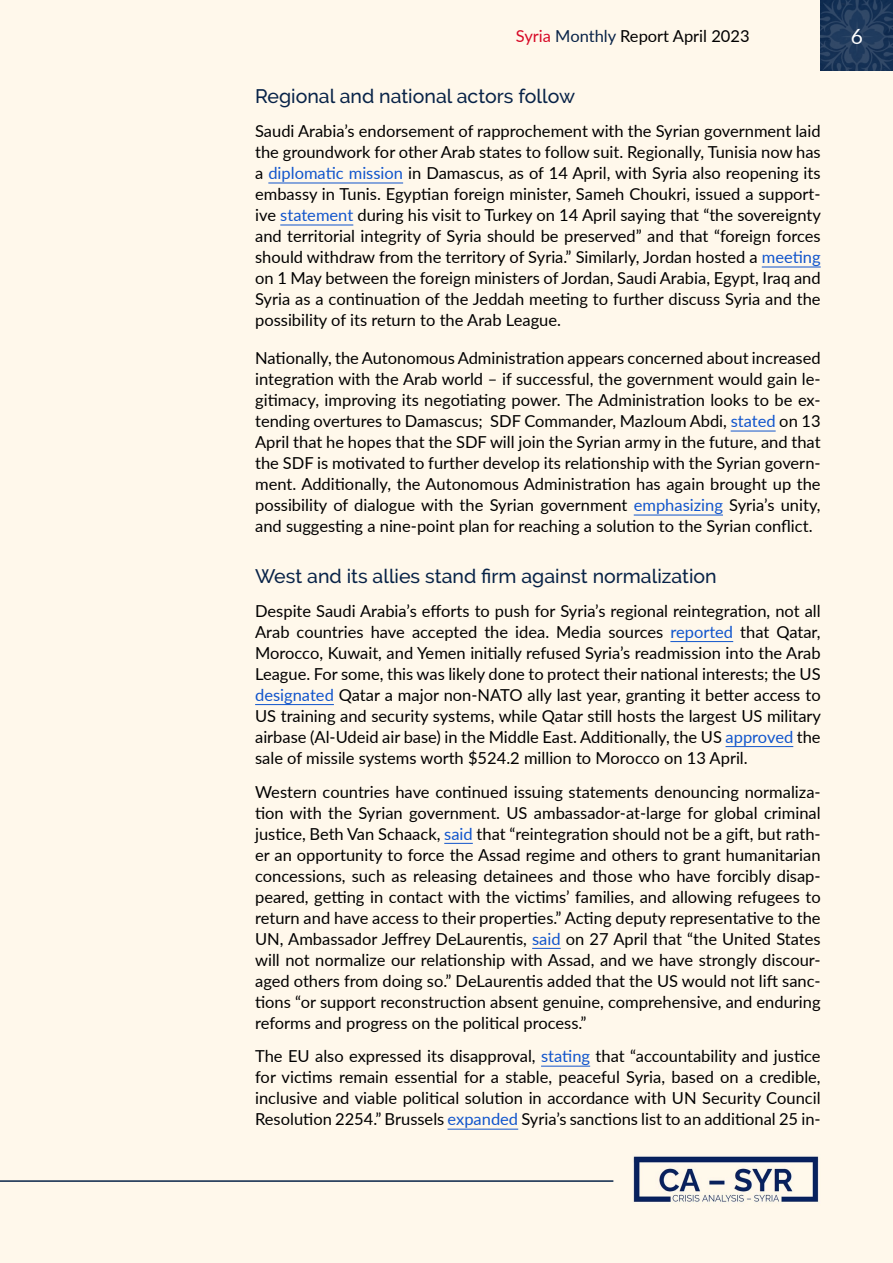
<style>
.page{position:relative;width:893px;height:1263px;background:#fff8eb}
.page>*{position:absolute;margin:0;border:0;box-sizing:border-box;transform-origin:0 0}
.t1{font:21px "Lato";color:#fff}
.t2{font:500 19.5px "Raleway";color:#082348}
.t3{font:16.5px/21px "Lato";color:#000;text-align:justify}
.s1{color:#d70926}
.s2{color:#082348}
.s3{color:#15c}
</style>
<div class="page">
<svg style="left:821px;top:0;width:72px;height:71px;background:#1f3a5b"></svg>
<hr style="left:0;top:1180px;width:613px;height:2px;background:#082348">
<img style="left:633px;top:1156px;width:186px;height:46px">
<hr style="left:268px;top:183px;width:135px;height:1px;background:#15c">
<hr style="left:280px;top:225px;width:73px;height:1px;background:#15c">
<hr style="left:762px;top:267px;width:59px;height:1px;background:#15c">
<hr style="left:731px;top:431px;width:45px;height:1px;background:#15c">
<hr style="left:634px;top:515px;width:89px;height:1px;background:#15c">
<hr style="left:670px;top:641px;width:63px;height:1px;background:#15c">
<hr style="left:255px;top:704px;width:79px;height:1px;background:#15c">
<hr style="left:726px;top:746px;width:67px;height:1px;background:#15c">
<svg style="left:444px;top:843px;width:29px;height:1px"></svg>
<svg style="left:532px;top:948px;width:29px;height:1px"></svg>
<hr style="left:541px;top:1066px;width:49px;height:1px;background:#15c">
<hr style="left:448px;top:1129px;width:70px;height:1px;background:#15c">
<p class="t3" style="left:516px;top:25px;width:235px"><span class="s1">Syria</span> <span class="s2">Monthly</span> Report April 2023</p>
<p class="t1" style="left:851px;top:21px;width:14px">6</p>
<p class="t2" style="left:255px;top:85px;width:321px">Regional and national actors follow</p>
<p class="t3" style="left:255px;top:120px;width:567px">Saudi Arabia’s endorsement of rapprochement with the Syrian government laid the groundwork for other Arab states to follow suit. Regionally, Tunisia now has a <span class="s3">diplomatic mission</span> in Damascus, as of 14 April, with Syria also reopening its embassy in Tunis. Egyptian foreign minister, Sameh Choukri, issued a support&shy;ive <span class="s3">statement</span> during his visit to Turkey on 14 April saying that “the sovereignty and territorial integrity of Syria should be preserved” and that “foreign forces should withdraw from the territory of Syria.” Similarly, Jordan hosted a <span class="s3">meeting </span>on 1 May between the foreign ministers of Jordan, Saudi Arabia, Egypt, Iraq and Syria as a continuation of the Jeddah meeting to further discuss Syria and the possibility of its return to the Arab League.</p>
<p class="t3" style="left:255px;top:347px;width:567px">Nationally, the Autonomous Administration appears concerned about increased integration with the Arab world – if successful, the government would gain le&shy;gitimacy, improving its negotiating power. The Administration looks to be ex&shy;tending overtures to Damascus; SDF Commander, Mazloum Abdi, <span class="s3">stated</span> on 13<br>April that he hopes that the SDF will join the Syrian army in the future, and that the SDF is motivated to further develop its relationship with the Syrian govern&shy;ment. Additionally, the Autonomous Administration has again brought up the possibility of dialogue with the Syrian government <span class="s3">emphasizing</span> Syria’s unity, and suggesting a nine-point plan for reaching a solution to the Syrian conflict.</p>
<p class="t2" style="left:255px;top:565px;width:463px">West and its allies stand firm against normalization</p>
<p class="t3" style="left:255px;top:599px;width:567px">Despite Saudi Arabia’s efforts to push for Syria’s regional reintegration, not all Arab countries have accepted the idea. Media sources <span class="s3">reported</span> that Qatar, Morocco, Kuwait, and Yemen initially refused Syria’s readmission into the Arab League. For some, this was likely done to protect their national interests; the US <span class="s3">designated</span> Qatar a major non-NATO ally last year, granting it better access to US training and security systems, while Qatar still hosts the largest US military airbase (Al-Udeid air base) in the Middle East. Additionally, the US <span class="s3">approved</span> the sale of missile systems worth $524.2 million to Morocco on 13 April.</p>
<p class="t3" style="left:255px;top:780px;width:567px">Western countries have continued issuing statements denouncing normaliza&shy;tion with the Syrian government. US ambassador-at-large for global criminal justice, Beth Van Schaack, <span class="s3">said</span> that “reintegration should not be a gift, but rath&shy;er an opportunity to force the Assad regime and others to grant humanitarian concessions, such as releasing detainees and those who have forcibly disap&shy;peared, getting in contact with the victims’ families, and allowing refugees to return and have access to their properties.” Acting deputy representative to the UN, Ambassador Jeffrey DeLaurentis, <span class="s3">said</span> on 27 April that “the United States will not normalize our relationship with Assad, and we have strongly discour&shy;aged others from doing so.” DeLaurentis added that the US would not lift sanc&shy;tions “or support reconstruction absent genuine, comprehensive, and enduring reforms and progress on the political process.”</p>
<p class="t3" style="left:255px;top:1045px;width:567px">The EU also expressed its disapproval, <span class="s3">stating</span> that “accountability and justice for victims remain essential for a stable, peaceful Syria, based on a credible, inclusive and viable political solution in accordance with UN Security Council Resolution 2254.” Brussels <span class="s3">expanded</span> Syria’s sanctions list to an additional 25 in-</p>
</div>
